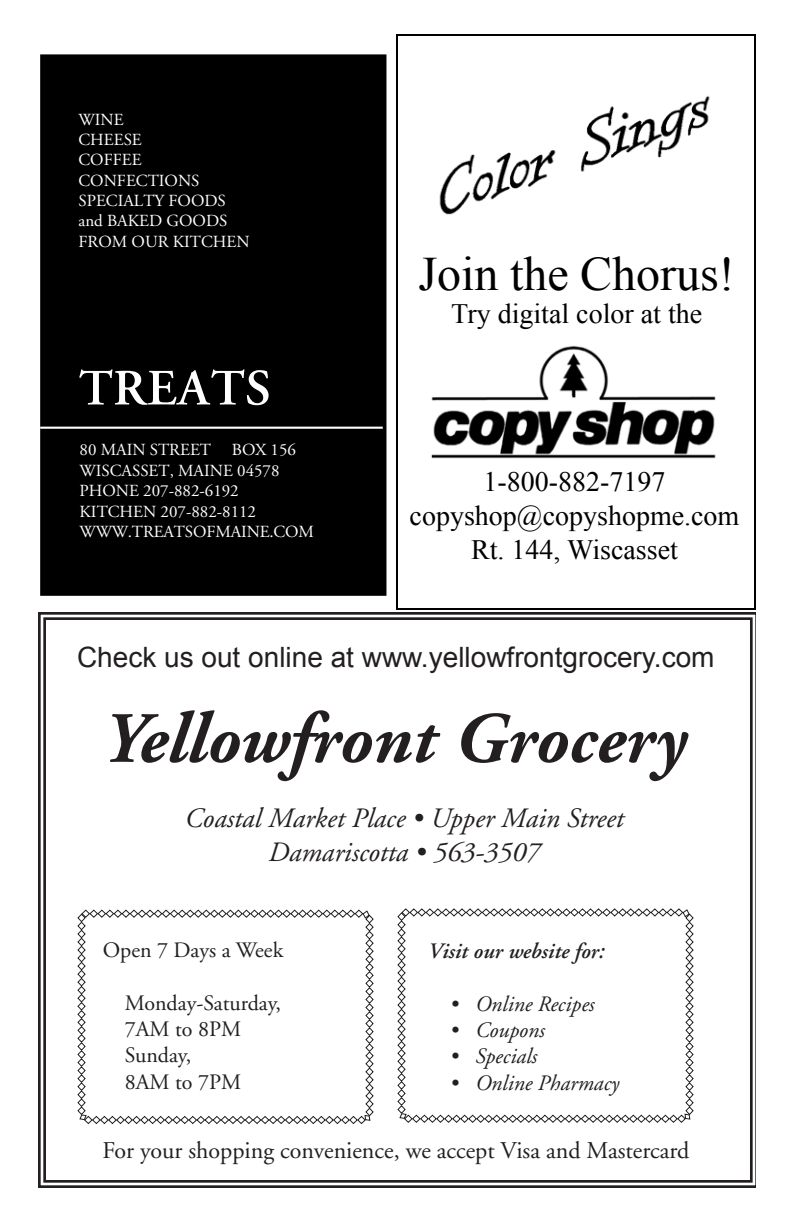
<style>
.page{position:relative;width:792px;height:1224px;background:#fff}
.page>*{position:absolute;margin:0;border:0;box-sizing:border-box;transform-origin:0 0}
.t1{font:italic 700 72px "Adobe Garamond";color:#231f20}
.t2{font:600 50.8px "Adobe Garamond";letter-spacing:.01em;color:#fff}
.t3{font:48px "Times New Roman";color:#000}
.t4{font:28px/33.6px "Times New Roman";color:#000;text-align:center}
.t5{font:italic 28px/33.6px "Adobe Garamond";color:#231f20;text-align:center}
.t6{font:28px "Arial";color:#231f20}
.t7{font:24px "Adobe Garamond";color:#231f20}
.t8{font:22px/26.4px "Adobe Garamond";color:#231f20}
.t9{font:italic 22px "Adobe Garamond";color:#231f20}
.t10{font:italic 600 22px "Adobe Garamond";color:#231f20}
.t11{font:17px/20.4px "Adobe Garamond";color:#fff}
</style>
<div class="page">
<svg style="left:38px;top:612px;width:718px;height:576px"></svg>
<div style="left:43px;top:617px;width:710px;height:566px;border:3px solid #231f20"></div>
<div style="left:396px;top:34px;width:360px;height:576px;border:2px solid #000"></div>
<img style="left:431px;top:345px;width:285px;height:114px">
<img style="left:439px;top:96px;width:271px;height:119px">
<div style="left:42px;top:56px;width:343px;height:538px;background:#000"></div>
<div style="left:40px;top:54px;width:346px;height:542px;border:2px solid #000"></div>
<hr style="left:41px;top:427px;width:341px;height:2px;background:#fff">
<p class="t11" style="left:79px;top:110px;width:173px">WINE<br>CHEESE<br>COFFEE<br>CONFECTIONS<br>SPECIALTY FOODS and BAKED GOODS<br>FROM OUR KITCHEN</p>
<p class="t2" style="left:79px;top:360px;width:194px">TREATS</p>
<p class="t11" style="left:80px;top:440px;width:236px">80 MAIN STREET BOX 156<br>WISCASSET, MAINE 04578<br>PHONE 207-882-6192<br>KITCHEN 207-882-8112<br>WWW.TREATSOFMAINE.COM</p>
<p class="t3" style="left:418px;top:241px;width:318px">Join the Chorus!</p>
<p class="t4" style="left:451px;top:297px;width:252px">Try digital color at the</p>
<p class="t4" style="left:410px;top:465px;width:331px">1-800-882-7197 copyshop@copyshopme.com<br>Rt. 144, Wiscasset</p>
<p class="t6" style="left:77px;top:639px;width:639px">Check us out online at www.yellowfrontgrocery.com</p>
<p class="t1" style="left:102px;top:700px;width:585px">Yellowfront Grocery</p>
<p class="t5" style="left:185px;top:803px;width:440px">Coastal Market Place • Upper Main Street<br>Damariscotta • 563-3507</p>
<p class="t8" style="left:103px;top:937px;width:182px">Open 7 Days a Week</p>
<p class="t8" style="left:125px;top:990px;width:158px">Monday-Saturday,<br>7AM to 8PM<br>Sunday,<br>8AM to 7PM</p>
<p class="t10" style="left:428px;top:939px;width:178px">Visit our website for:</p>
<p class="t9" style="left:450px;top:992px;width:146px">• Online Recipes</p>
<p class="t9" style="left:450px;top:1018px;width:96px">• Coupons</p>
<p class="t9" style="left:450px;top:1045px;width:89px">• Specials</p>
<p class="t9" style="left:450px;top:1071px;width:170px">• Online Pharmacy</p>
<p class="t7" style="left:103px;top:1138px;width:588px">For your shopping convenience, we accept Visa and Mastercard</p>
</div>
